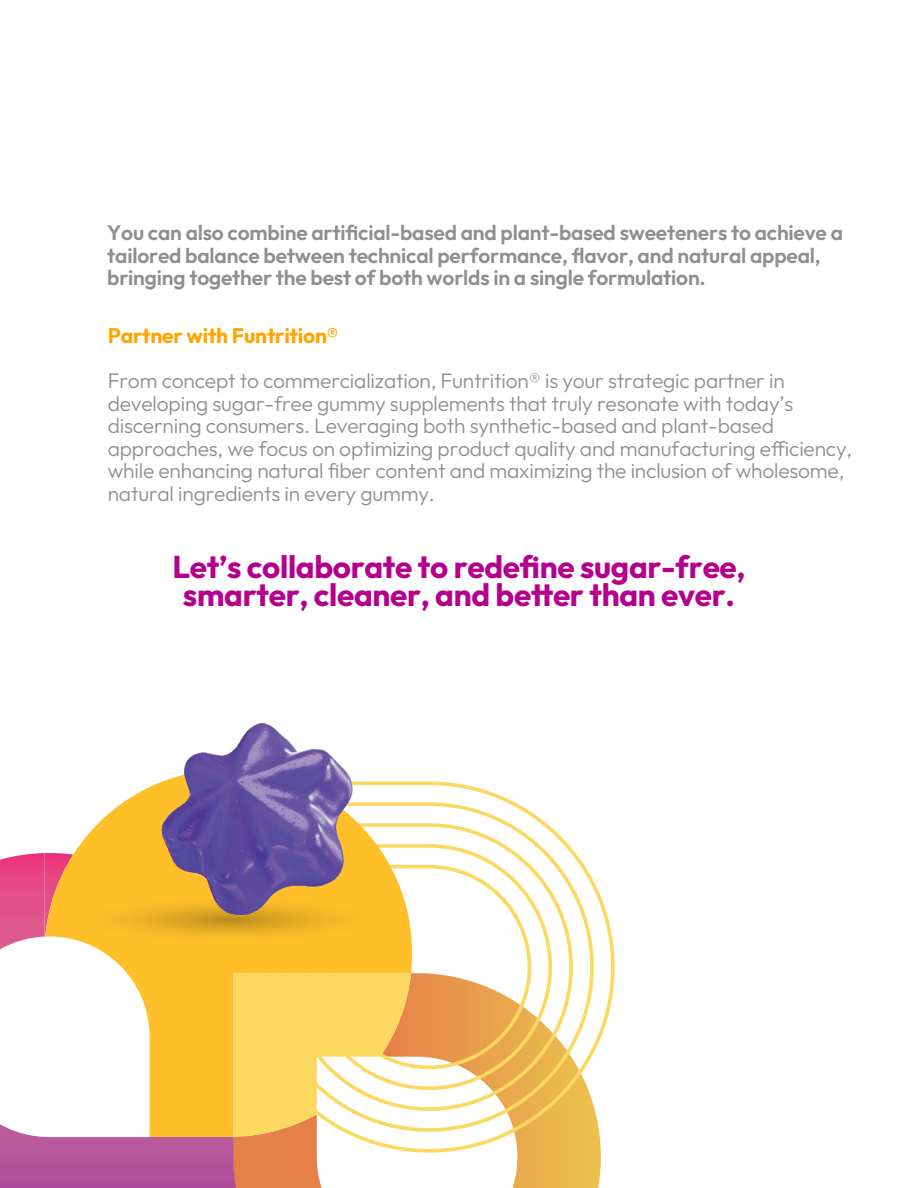
<style>
.page{position:relative;width:918px;height:1188px;background:#fff}
.page>*{position:absolute;margin:0;border:0;box-sizing:border-box;transform-origin:0 0}
.t1{font:700 31.5px/28.5px "Outfit";letter-spacing:-.01em;color:#b4008d;text-align:center}
.t2{font:300 21px/22.5px "Outfit";letter-spacing:-.01em;color:#8d8f92}
.t3{font:600 21px/22.5px "Outfit";letter-spacing:-.01em;color:#8d8f92}
.t4{font:700 21px "Outfit";letter-spacing:-.01em;color:#ffa400}
</style>
<div class="page">
<svg style="left:531px;top:1153px;width:70px;height:35px;background:#ebb94f"></svg>
<svg style="left:412px;top:782px;width:203px;height:371px"></svg>
<svg style="left:412px;top:802px;width:182px;height:330px"></svg>
<svg style="left:412px;top:823px;width:161px;height:288px"></svg>
<svg style="left:412px;top:844px;width:140px;height:246px"></svg>
<svg style="left:0;top:853px;width:531px;height:335px"></svg>
<svg style="left:45px;top:781px;width:367px;height:356px"></svg>
<div style="left:0;top:1137px;width:45px;height:51px;background:#b4549b"></div>
<div style="left:66px;top:896px;width:326px;height:47px;background:#fdbe27;border-radius:50%"></div>
<img style="left:132px;top:723px;width:249px;height:216px">
<p class="t3" style="left:107px;top:222px;width:737px">You can also combine artificial-based and plant-based sweeteners to achieve a tailored balance between technical performance, flavor, and natural appeal, bringing together the best of both worlds in a single formulation.</p>
<p class="t4" style="left:108px;top:322px;width:232px">Partner with Funtrition®</p>
<p class="t2" style="left:108px;top:370px;width:746px">From concept to commercialization, Funtrition® is your strategic partner in developing sugar-free gummy supplements that truly resonate with today’s discerning consumers. Leveraging both synthetic-based and plant-based approaches, we focus on optimizing product quality and manufacturing efficiency, while enhancing natural fiber content and maximizing the inclusion of wholesome, natural ingredients in every gummy.</p>
<h1 class="t1" style="left:172px;top:554px;width:575px">Let’s collaborate to redefine sugar-free, smarter, cleaner, and better than ever.</h1>
</div>
